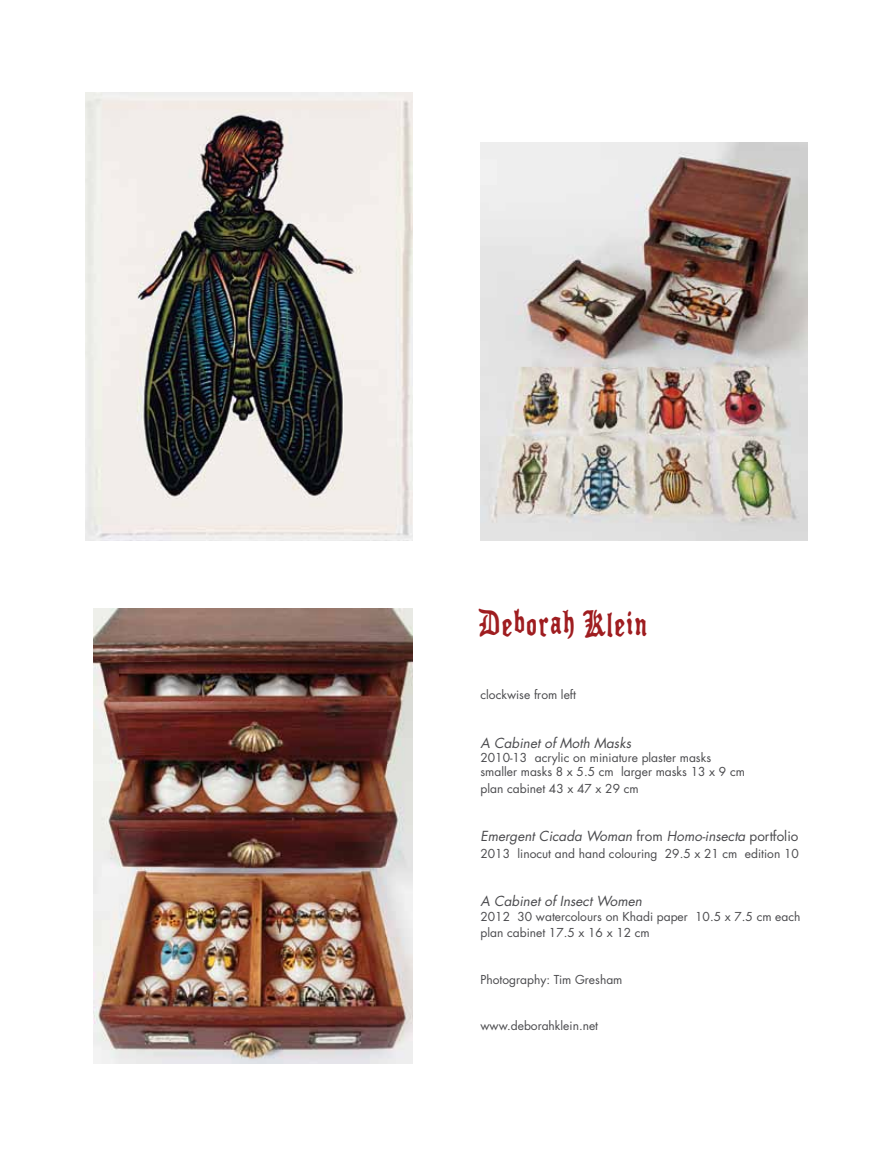
<style>
.page{position:relative;width:893px;height:1149px;background:#fff}
.page>*{position:absolute;margin:0;border:0;box-sizing:border-box;transform-origin:0 0}
.t1{font:34.5px "Benighted";letter-spacing:.07em;color:#9f1d20}
.t2{font:italic 13.5px "Futura Std";color:#4a4a4d}
.t3{font:12px/14.4px "Futura Std";color:#4a4a4d}
.s1{font-style:normal}
</style>
<div class="page">
<img style="left:480px;top:142px;width:328px;height:398px">
<img style="left:94px;top:608px;width:318px;height:455px">
<img style="left:85px;top:93px;width:327px;height:447px">
<h1 class="t1" style="left:480px;top:601px;width:168px">Deborah Klein</h1>
<p class="t3" style="left:480px;top:687px;width:97px">clockwise from left</p>
<p class="t2" style="left:480px;top:733px;width:152px">A Cabinet of Moth Masks</p>
<p class="t3" style="left:480px;top:750px;width:266px">2010-13 acrylic on miniature plaster masks smaller masks 8 x 5.5 cm larger masks 13 x 9 cm</p>
<p class="t3" style="left:480px;top:781px;width:160px">plan cabinet 43 x 47 x 29 cm</p>
<p class="t2" style="left:480px;top:827px;width:319px">Emergent Cicada Woman <span class="s1">from</span> Homo-insecta <span class="s1">portfolio</span></p>
<p class="t3" style="left:480px;top:845px;width:320px">2013 linocut and hand colouring 29.5 x 21 cm edition 10</p>
<p class="t2" style="left:480px;top:892px;width:163px">A Cabinet of Insect Women</p>
<p class="t3" style="left:480px;top:907px;width:321px;line-height:16.2px">2012 30 watercolours on Khadi paper 10.5 x 7.5 cm each plan cabinet 17.5 x 16 x 12 cm</p>
<p class="t3" style="left:480px;top:971px;width:143px">Photography: Tim Gresham</p>
<p class="t3" style="left:480px;top:1018px;width:119px">www.deborahklein.net</p>
</div>
